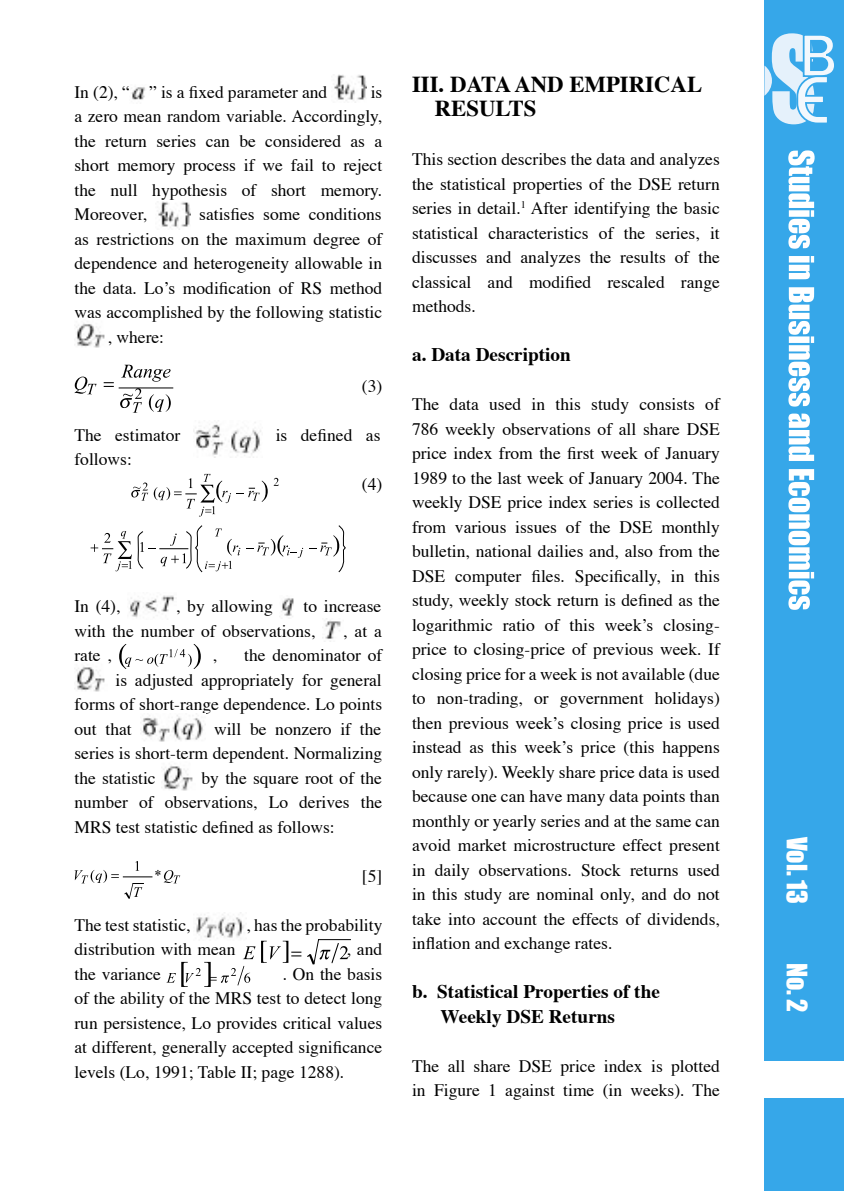
<style>
.page{position:relative;width:844px;height:1191px;background:#fff}
.page>*{position:absolute;margin:0;border:0;box-sizing:border-box;transform-origin:0 0}
.t1{font:26.07px "Impact";color:#fff}
.t2{font:700 22.75px "Times";color:#000}
.t3{font:700 19.25px "Times";color:#000}
.t4{font:17.5px/24.5px "Times";color:#000;text-align:justify}
</style>
<div class="page">
<div style="left:764px;top:0;width:79px;height:1060px;background:#36a7e9"></div>
<div style="left:764px;top:1098px;width:79px;height:93px;background:#36a7e9"></div>
<svg style="left:764px;top:33px;width:70px;height:92px"></svg>
<svg style="left:788px;top:150px;width:26px;height:99px"></svg>
<svg style="left:788px;top:256px;width:25px;height:23px"></svg>
<svg style="left:788px;top:287px;width:25px;height:119px"></svg>
<svg style="left:788px;top:413px;width:25px;height:48px"></svg>
<svg style="left:788px;top:469px;width:25px;height:141px"></svg>
<img style="left:131px;top:87px;width:15px;height:13px">
<img style="left:334px;top:74px;width:32px;height:27px">
<img style="left:158px;top:201px;width:33px;height:27px">
<img style="left:76px;top:323px;width:29px;height:25px">
<img style="left:195px;top:420px;width:66px;height:37px">
<img style="left:129px;top:595px;width:45px;height:23px">
<img style="left:281px;top:598px;width:13px;height:19px">
<img style="left:322px;top:620px;width:19px;height:19px">
<img style="left:74px;top:666px;width:31px;height:26px">
<img style="left:142px;top:713px;width:61px;height:29px">
<img style="left:163px;top:765px;width:30px;height:26px">
<img style="left:196px;top:912px;width:49px;height:26px">
<hr style="left:119px;top:387px;width:54px;height:1px;background:#000">
<svg style="left:149px;top:394px;width:22px;height:18px"></svg>
<svg style="left:121px;top:365px;width:49px;height:16px"></svg>
<svg style="left:74px;top:376px;width:22px;height:18px"></svg>
<svg style="left:120px;top:388px;width:22px;height:25px"></svg>
<svg style="left:104px;top:382px;width:10px;height:5px"></svg>
<svg style="left:273px;top:478px;width:6px;height:8px"></svg>
<svg style="left:237px;top:480px;width:30px;height:22px"></svg>
<svg style="left:131px;top:482px;width:17px;height:18px"></svg>
<svg style="left:138px;top:525px;width:207px;height:47px"></svg>
<svg style="left:154px;top:474px;width:77px;height:42px"></svg>
<svg style="left:91px;top:531px;width:41px;height:40px"></svg>
<svg style="left:119px;top:644px;width:82px;height:25px"></svg>
<svg style="left:74px;top:861px;width:106px;height:37px"></svg>
<hr style="left:318px;top:939px;width:33px;height:1px;background:#000">
<svg style="left:307px;top:939px;width:41px;height:25px"></svg>
<svg style="left:261px;top:940px;width:40px;height:23px"></svg>
<svg style="left:166px;top:946px;width:89px;height:41px"></svg>
<p class="t4" style="left:74px;top:80px;width:254px">In (2), “ ” is a fixed parameter and</p>
<p class="t4" style="left:74px;top:80px;width:309px;text-indent:296px">is a zero mean random variable. Accordingly, the return series can be considered as a short memory process if we fail to reject the null hypothesis of short memory.<br>Moreover,</p>
<p class="t4" style="left:199px;top:203px;width:184px">satisfies some conditions</p>
<p class="t4" style="left:74px;top:227px;width:309px">as restrictions on the maximum degree of</p>
<p class="t4" style="left:74px;top:252px;width:309px">dependence and heterogeneity allowable in</p>
<p class="t4" style="left:74px;top:276px;width:309px">the data. Loʼs modification of RS method</p>
<p class="t4" style="left:74px;top:301px;width:309px">was accomplished by the following statistic</p>
<p class="t4" style="left:108px;top:325px;width:58px">, where:</p>
<p class="t4" style="left:362px;top:374px;width:22px">(3)</p>
<p class="t4" style="left:74px;top:423px;width:107px">The estimator</p>
<p class="t4" style="left:275px;top:423px;width:106px">is defined as</p>
<p class="t4" style="left:74px;top:448px;width:59px">follows:</p>
<p class="t4" style="left:362px;top:472px;width:22px">(4)</p>
<p class="t4" style="left:74px;top:595px;width:48px">In (4),</p>
<p class="t4" style="left:176px;top:595px;width:98px">, by allowing</p>
<p class="t4" style="left:74px;top:595px;width:308px;text-indent:229px">to increase with the number of observations,</p>
<p class="t4" style="left:343px;top:619px;width:40px">, at a</p>
<p class="t4" style="left:244px;top:644px;width:139px">the denominator of</p>
<p class="t4" style="left:115px;top:668px;width:268px">is adjusted appropriately for general</p>
<p class="t4" style="left:74px;top:693px;width:309px">forms of short-range dependence. Lo points</p>
<p class="t4" style="left:74px;top:717px;width:59px">out that</p>
<p class="t4" style="left:74px;top:644px;width:39px">rate ,</p>
<p class="t4" style="left:213px;top:644px;width:6px">,</p>
<p class="t4" style="left:74px;top:717px;width:309px;text-indent:140px">will be nonzero if the series is short-term dependent. Normalizing the statistic</p>
<p class="t4" style="left:74px;top:766px;width:309px;text-indent:127px">by the square root of the number of observations, Lo derives the MRS test statistic defined as follows:</p>
<p class="t4" style="left:362px;top:864px;width:22px">[5]</p>
<p class="t4" style="left:74px;top:913px;width:118px">The test statistic,</p>
<p class="t4" style="left:246px;top:913px;width:137px">, has the probability</p>
<p class="t4" style="left:74px;top:938px;width:162px">distribution with mean</p>
<p class="t4" style="left:347px;top:938px;width:37px">, and</p>
<p class="t4" style="left:74px;top:962px;width:88px">the variance</p>
<p class="t4" style="left:74px;top:962px;width:309px;text-indent:208px">. On the basis of the ability of the MRS test to detect long run persistence, Lo provides critical values at different, generally accepted significance levels (Lo, 1991; Table II; page 1288).</p>
<p class="t2" style="left:412px;top:69px;width:291px">III. DATA AND EMPIRICAL</p>
<p class="t2" style="left:434px;top:93px;width:103px">RESULTS</p>
<p class="t4" style="left:412px;top:148px;width:309px">This section describes the data and analyzes the statistical properties of the DSE return series in detail.<sup>1</sup> After identifying the basic statistical characteristics of the series, it discusses and analyzes the results of the classical and modified rescaled range methods.</p>
<p class="t3" style="left:412px;top:342px;width:160px">a. Data Description</p>
<p class="t4" style="left:412px;top:393px;width:309px">The data used in this study consists of 786 weekly observations of all share DSE price index from the first week of January 1989 to the last week of January 2004. The weekly DSE price index series is collected from various issues of the DSE monthly bulletin, national dailies and, also from the DSE computer files. Specifically, in this study, weekly stock return is defined as the logarithmic ratio of this weekʼs closing&shy;price to closing-price of previous week. If closing price for a week is not available (due to non-trading, or government holidays) then previous weekʼs closing price is used instead as this weekʼs price (this happens only rarely). Weekly share price data is used because one can have many data points than monthly or yearly series and at the same can avoid market microstructure effect present in daily observations. Stock returns used in this study are nominal only, and do not take into account the effects of dividends, inflation and exchange rates.</p>
<p class="t3" style="left:412px;top:979px;width:249px">b. Statistical Properties of the</p>
<p class="t3" style="left:440px;top:1003px;width:176px">Weekly DSE Returns</p>
<p class="t4" style="left:412px;top:1054px;width:309px">The all share DSE price index is plotted in Figure 1 against time (in weeks). The</p>
<h1 class="t1" style="left:813px;top:836px;width:69px;rotate:90deg">Vol. 13</h1>
<h1 class="t1" style="left:813px;top:962px;width:51px;rotate:90deg">No. 2</h1>
</div>
